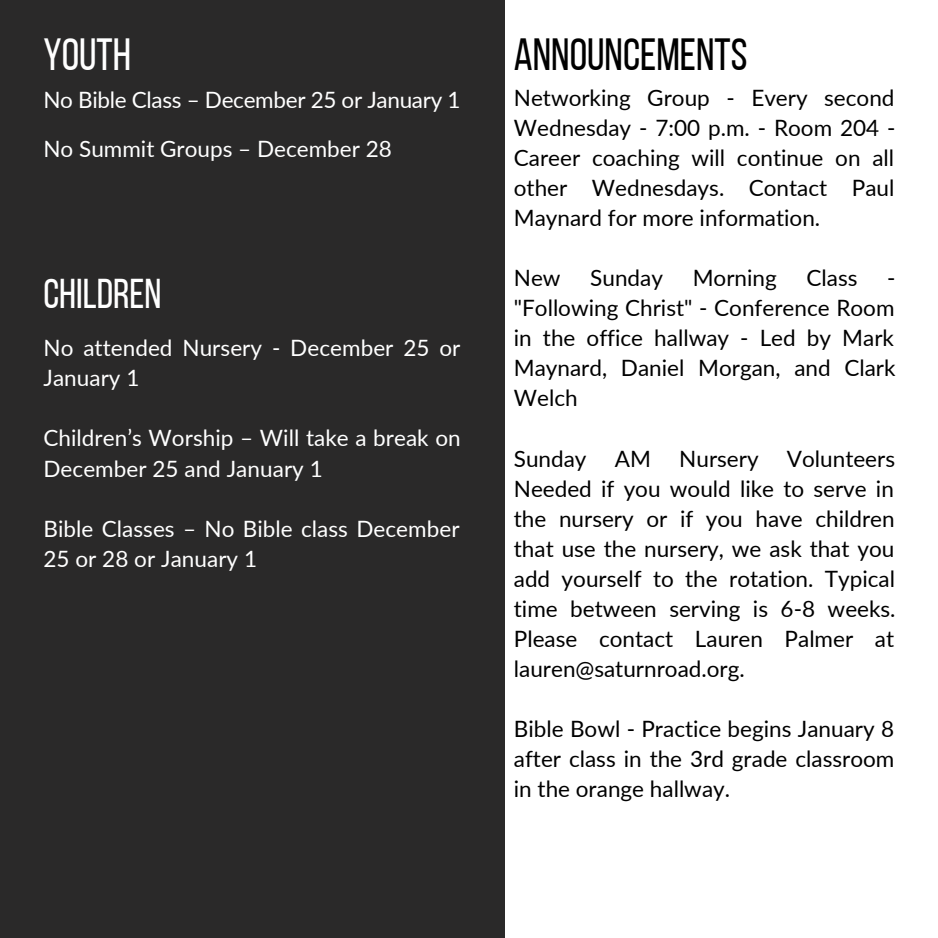
<style>
.page{position:relative;width:938px;height:938px;background:#fff}
.page>*{position:absolute;margin:0;border:0;box-sizing:border-box;transform-origin:0 0}
.t1{font:45px "Bebas Neue";color:#000}
.t2{font:45px "Bebas Neue";color:#fff}
.t3{font:41.5px "Bebas Neue";color:#fff}
.t4{font:22.5px/30px "Lato";color:#000;text-align:justify}
.t5{font:22.5px/30px "Lato";color:#fff}
</style>
<div class="page">
<div style="left:0;top:0;width:504px;height:937px;background:#2a2929"></div>
<h1 class="t2" style="left:43px;top:36px;width:89px">YOUTH</h1>
<p class="t5" style="left:43px;top:75px;width:418px;line-height:48.8px">No Bible Class – December 25 or January 1<br>No Summit Groups – December 28</p>
<h2 class="t3" style="left:43px;top:277px;width:120px">CHILDREN</h2>
<p class="t5" style="left:43px;top:333px;width:418px">No attended Nursery - December 25 or<br>January 1</p>
<p class="t5" style="left:43px;top:423px;width:419px">Children’s Worship – Will take a break on<br>December 25 and January 1</p>
<p class="t5" style="left:43px;top:513px;width:417px">Bible Classes – No Bible class December<br>25 or 28 or January 1</p>
<h1 class="t1" style="left:514px;top:36px;width:235px">ANNOUNCEMENTS</h1>
<p class="t4" style="left:514px;top:83px;width:383px">Networking Group - Every second Wednesday - 7:00 p.m. - Room 204 - Career coaching will continue on all other Wednesdays. Contact Paul Maynard for more information.</p>
<p class="t4" style="left:514px;top:263px;width:48px">New</p>
<p class="t4" style="left:590px;top:263px;width:74px">Sunday</p>
<p class="t4" style="left:692px;top:263px;width:86px">Morning</p>
<p class="t4" style="left:806px;top:263px;width:53px">Class</p>
<p class="t4" style="left:514px;top:263px;width:383px;text-indent:373px">- "Following Christ" - Conference Room in the office hallway - Led by Mark Maynard, Daniel Morgan, and Clark Welch</p>
<p class="t4" style="left:514px;top:443px;width:383px;text-indent:273px">Volunteers Needed if you would like to serve in the nursery or if you have children that use the nursery, we ask that you add yourself to the rotation. Typical time between serving is 6-8 weeks.<br>Please contact Lauren Palmer at lauren@saturnroad.org.</p>
<p class="t4" style="left:514px;top:713px;width:382px">Bible Bowl - Practice begins January 8 after class in the 3rd grade classroom in the orange hallway.</p>
<p class="t4" style="left:514px;top:443px;width:74px">Sunday</p>
<p class="t4" style="left:615px;top:443px;width:38px">AM</p>
<p class="t4" style="left:679px;top:443px;width:81px">Nursery</p>
</div>
